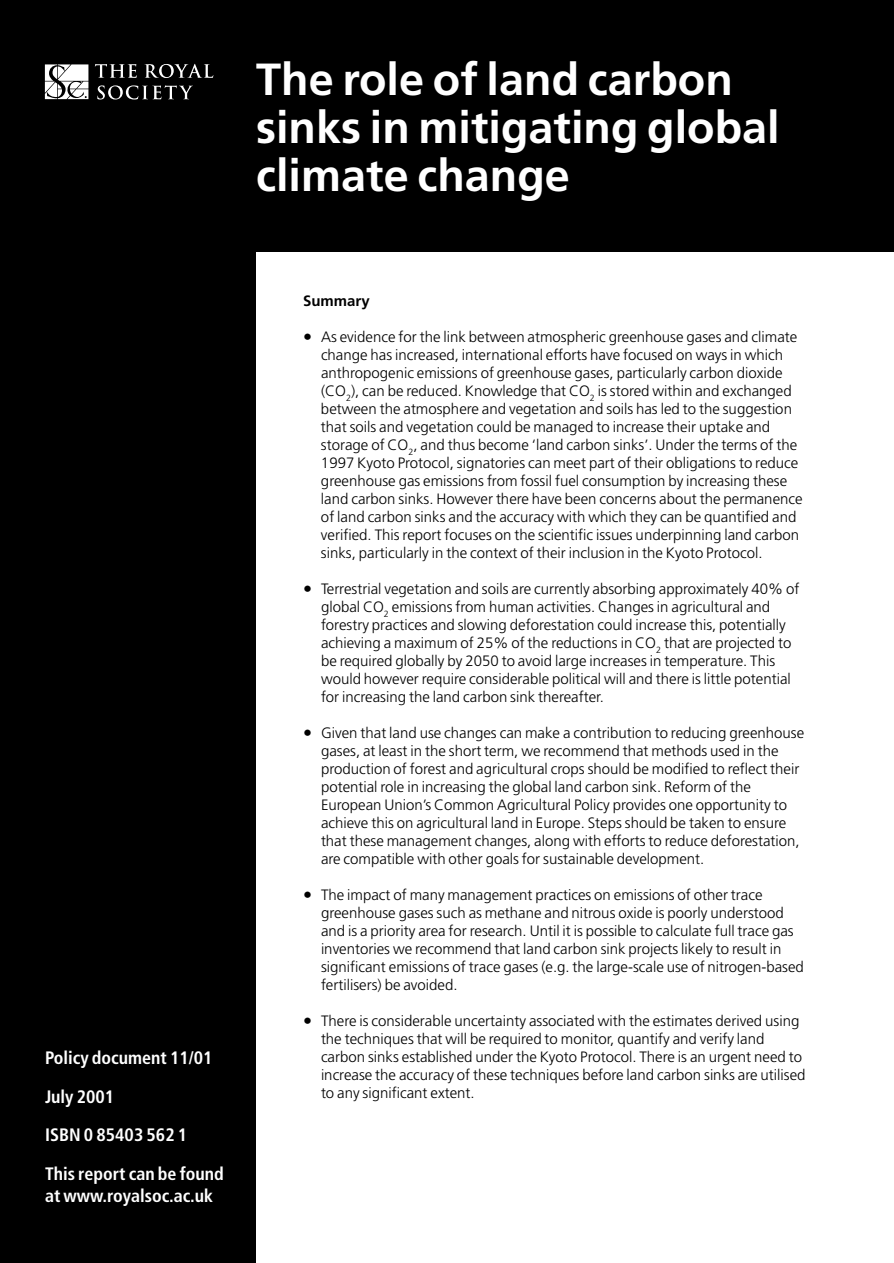
<style>
.page{position:relative;width:894px;height:1263px;background:#000}
.page>*{position:absolute;margin:0;border:0;box-sizing:border-box;transform-origin:0 0}
.t1{font:700 45px/48px "Frutiger";color:#fff}
.t2{font:700 condensed 18px/38.5px "Frutiger";color:#fff}
.t3{font:300 15px/18px "Frutiger";color:#000}
.t4{font:700 15px "Frutiger";color:#000}
.s1{font-size:18px}
</style>
<div class="page">
<svg style="left:95px;top:64px;width:42px;height:14px"></svg>
<svg style="left:97px;top:85px;width:96px;height:15px"></svg>
<svg style="left:145px;top:64px;width:68px;height:14px"></svg>
<svg style="left:45px;top:64px;width:43px;height:35px;background:#c5c5c5"></svg>
<div style="left:256px;top:252px;width:638px;height:1011px;background:#fff"></div>
<h1 class="t1" style="left:256px;top:59px;width:525px">The role of land carbon sinks in mitigating global climate change</h1>
<p class="t2" style="left:45px;top:1040px;width:180px">Policy document 11/01<br>July 2001<br>ISBN 0 85403 562 1<br>This report can be found</p>
<p class="t2" style="left:45px;top:1178px;width:170px">at www.royalsoc.ac.uk</p>
<p class="t4" style="left:303px;top:295px;width:68px">Summary</p>
<p class="t3" style="left:321px;top:329px;width:483px;text-indent:-18px"><span class="s1">•</span> As evidence for the link between atmospheric greenhouse gases and climate change has increased, international efforts have focused on ways in which anthropogenic emissions of greenhouse gases, particularly carbon dioxide (CO<sub>2</sub>), can be reduced. Knowledge that CO<sub>2</sub> is stored within and exchanged between the atmosphere and vegetation and soils has led to the suggestion that soils and vegetation could be managed to increase their uptake and storage of CO<sub>2</sub>, and thus become ‘land carbon sinks’. Under the terms of the 1997 Kyoto Protocol, signatories can meet part of their obligations to reduce greenhouse gas emissions from fossil fuel consumption by increasing these land carbon sinks. However there have been concerns about the permanence of land carbon sinks and the accuracy with which they can be quantified and verified. This report focuses on the scientific issues underpinning land carbon sinks, particularly in the context of their inclusion in the Kyoto Protocol.</p>
<p class="t3" style="left:321px;top:581px;width:480px;text-indent:-18px"><span class="s1">•</span> Terrestrial vegetation and soils are currently absorbing approximately 40% of global CO<sub>2</sub> emissions from human activities. Changes in agricultural and forestry practices and slowing deforestation could increase this, potentially achieving a maximum of 25% of the reductions in CO<sub>2</sub> that are projected to be required globally by 2050 to avoid large increases in temperature. This would however require considerable political will and there is little potential for increasing the land carbon sink thereafter.</p>
<p class="t3" style="left:321px;top:725px;width:485px;text-indent:-18px"><span class="s1">•</span> Given that land use changes can make a contribution to reducing greenhouse gases, at least in the short term, we recommend that methods used in the production of forest and agricultural crops should be modified to reflect their potential role in increasing the global land carbon sink. Reform of the European Union’s Common Agricultural Policy provides one opportunity to achieve this on agricultural land in Europe. Steps should be taken to ensure that these management changes, along with efforts to reduce deforestation, are compatible with other goals for sustainable development.</p>
<p class="t3" style="left:321px;top:887px;width:485px;text-indent:-18px"><span class="s1">•</span> The impact of many management practices on emissions of other trace greenhouse gases such as methane and nitrous oxide is poorly understood and is a priority area for research. Until it is possible to calculate full trace gas inventories we recommend that land carbon sink projects likely to result in significant emissions of trace gases (e.g. the large-scale use of nitrogen-based fertilisers) be avoided.</p>
<p class="t3" style="left:321px;top:1013px;width:486px;text-indent:-18px"><span class="s1">•</span> There is considerable uncertainty associated with the estimates derived using the techniques that will be required to monitor, quantify and verify land carbon sinks established under the Kyoto Protocol. There is an urgent need to increase the accuracy of these techniques before land carbon sinks are utilised to any significant extent.</p>
</div>
